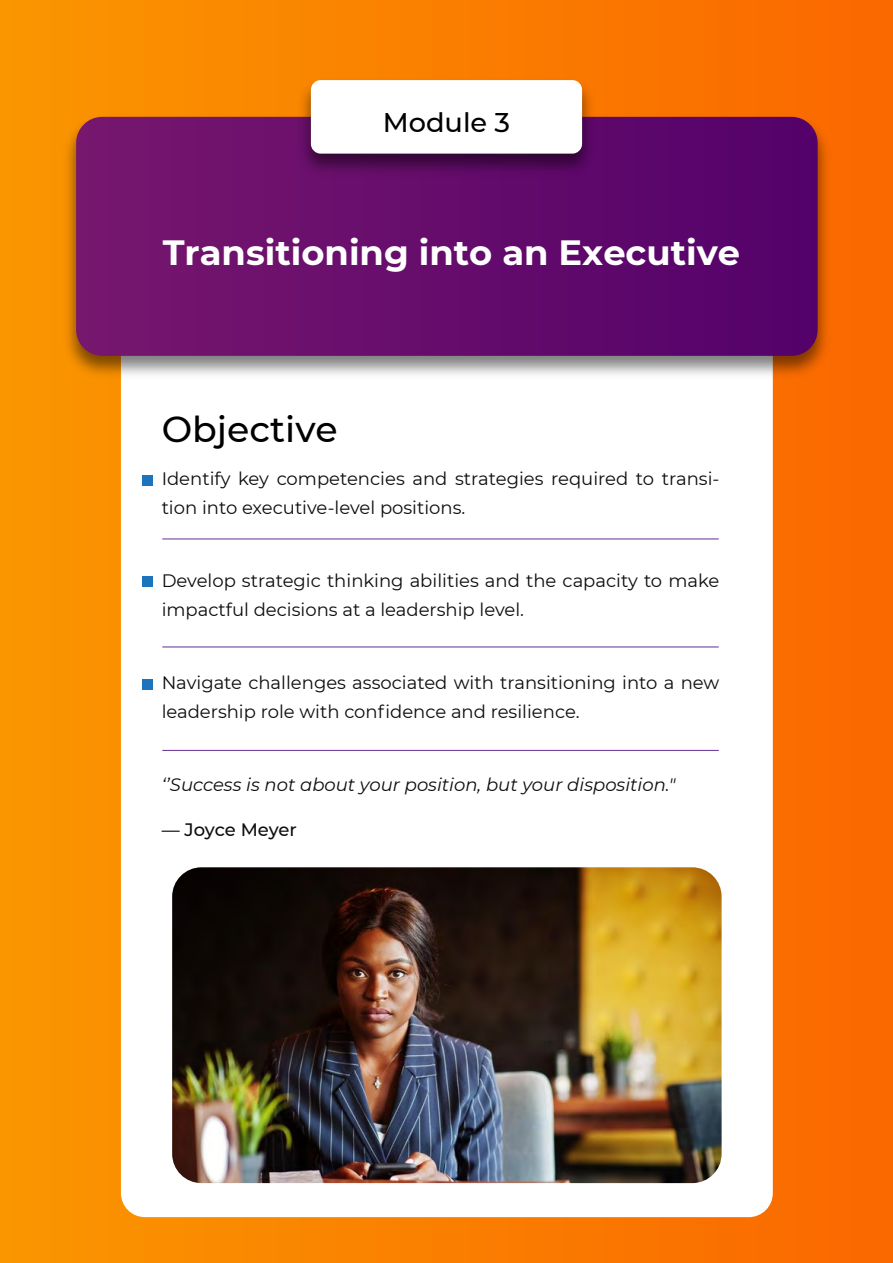
<style>
.page{position:relative;width:893px;height:1263px;background:#fff}
.page>*{position:absolute;margin:0;border:0;box-sizing:border-box;transform-origin:0 0}
.t1{font:500 36px "Montserrat";color:#000}
.t2{font:700 35.1px "Montserrat";color:#fff}
.t3{font:500 27px "Montserrat";color:#000}
.t4{font:18px/28.5px "Montserrat";color:#0d0d0d}
.t5{font:italic 18px "Montserrat";color:#0d0d0d}
.t6{font:500 18px "Montserrat";letter-spacing:-.01em;color:#0d0d0d}
</style>
<div class="page">
<div style="left:0;top:0;width:893px;height:1263px;background:linear-gradient(to right,#fa9600,#fa6700)"></div>
<div style="left:121px;top:310px;width:652px;height:907px;background:#fff;border-radius:24px"></div>
<img style="left:58px;top:109px;width:778px;height:275px">
<svg style="left:76px;top:117px;width:742px;height:239px;background:#650c6b"></svg>
<img style="left:293px;top:73px;width:307px;height:109px">
<div style="left:311px;top:80px;width:271px;height:74px;background:#fff;border-radius:10px"></div>
<div style="left:142px;top:679px;width:11px;height:11px;background:#1c75bc"></div>
<div style="left:142px;top:576px;width:11px;height:10px;background:#1c75bc"></div>
<div style="left:142px;top:475px;width:11px;height:10px;background:#1c75bc"></div>
<img style="left:172px;top:867px;width:550px;height:316px">
<hr style="left:162px;top:539px;width:557px;height:1px;background:#662d91">
<hr style="left:162px;top:647px;width:557px;height:1px;background:#662d91">
<hr style="left:162px;top:750px;width:557px;height:1px;background:#662d91">
<h3 class="t3" style="left:383px;top:104px;width:129px">Module 3</h3>
<h2 class="t2" style="left:163px;top:227px;width:579px">Transitioning into an Executive</h2>
<h1 class="t1" style="left:162px;top:404px;width:178px">Objective</h1>
<p class="t4" style="left:162px;top:464px;width:559px">Identify key competencies and strategies required to transi&shy;tion into executive-level positions.</p>
<p class="t4" style="left:162px;top:566px;width:559px">Develop strategic thinking abilities and the capacity to make impactful decisions at a leadership level.</p>
<p class="t4" style="left:162px;top:668px;width:559px">Navigate challenges associated with transitioning into a new leadership role with confidence and resilience.</p>
<p class="t5" style="left:162px;top:772px;width:515px">‘’Success is not about your position, but your disposition."</p>
<p class="t6" style="left:162px;top:817px;width:137px">— Joyce Meyer</p>
</div>
